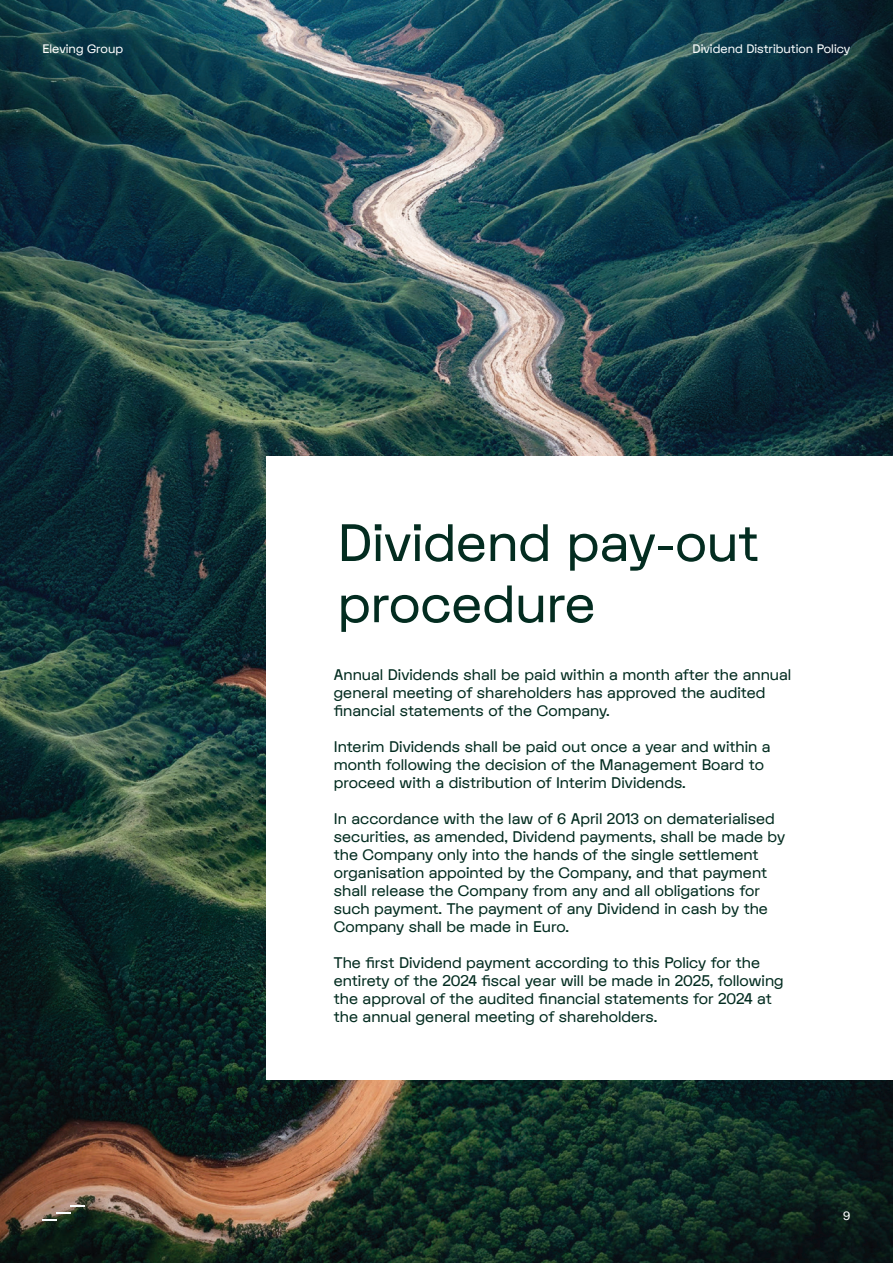
<style>
.page{position:relative;width:893px;height:1263px;background:#fff}
.page>*{position:absolute;margin:0;border:0;box-sizing:border-box;transform-origin:0 0}
.t1{font:51px/61.2px "FK Display";color:#032c20}
.t2{font:15px/18px "FK Display";color:#032c20}
.t3{font:12px "FK Display";color:#f9fcfd}
.t4{font:12px "FK Display";color:#fff}
</style>
<div class="page">
<img style="left:0;top:0;width:893px;height:1263px">
<div style="left:267px;top:456px;width:626px;height:623px;background:#fff"></div>
<svg style="left:43px;top:1219px;width:14px;height:1px"></svg>
<svg style="left:57px;top:1212px;width:14px;height:1px"></svg>
<svg style="left:71px;top:1205px;width:14px;height:1px"></svg>
<p class="t4" style="left:43px;top:41px;width:82px">Eleving Group</p>
<p class="t3" style="left:693px;top:41px;width:159px">Dividend Distribution Policy</p>
<h1 class="t1" style="left:338px;top:512px;width:422px">Dividend pay-out procedure</h1>
<p class="t2" style="left:334px;top:665px;width:459px">Annual Dividends shall be paid within a month after the annual general meeting of shareholders has approved the audited financial statements of the Company.</p>
<p class="t2" style="left:334px;top:737px;width:438px">Interim Dividends shall be paid out once a year and within a month following the decision of the Management Board to proceed with a distribution of Interim Dividends.</p>
<p class="t2" style="left:334px;top:809px;width:453px">In accordance with the law of 6 April 2013 on dematerialised securities, as amended, Dividend payments, shall be made by the Company only into the hands of the single settlement organisation appointed by the Company, and that payment shall release the Company from any and all obligations for such payment. The payment of any Dividend in cash by the Company shall be made in Euro.</p>
<p class="t2" style="left:334px;top:953px;width:451px">The first Dividend payment according to this Policy for the entirety of the 2024 fiscal year will be made in 2025, following the approval of the audited financial statements for 2024 at the annual general meeting of shareholders.</p>
<p class="t3" style="left:843px;top:1208px;width:9px">9</p>
</div>
